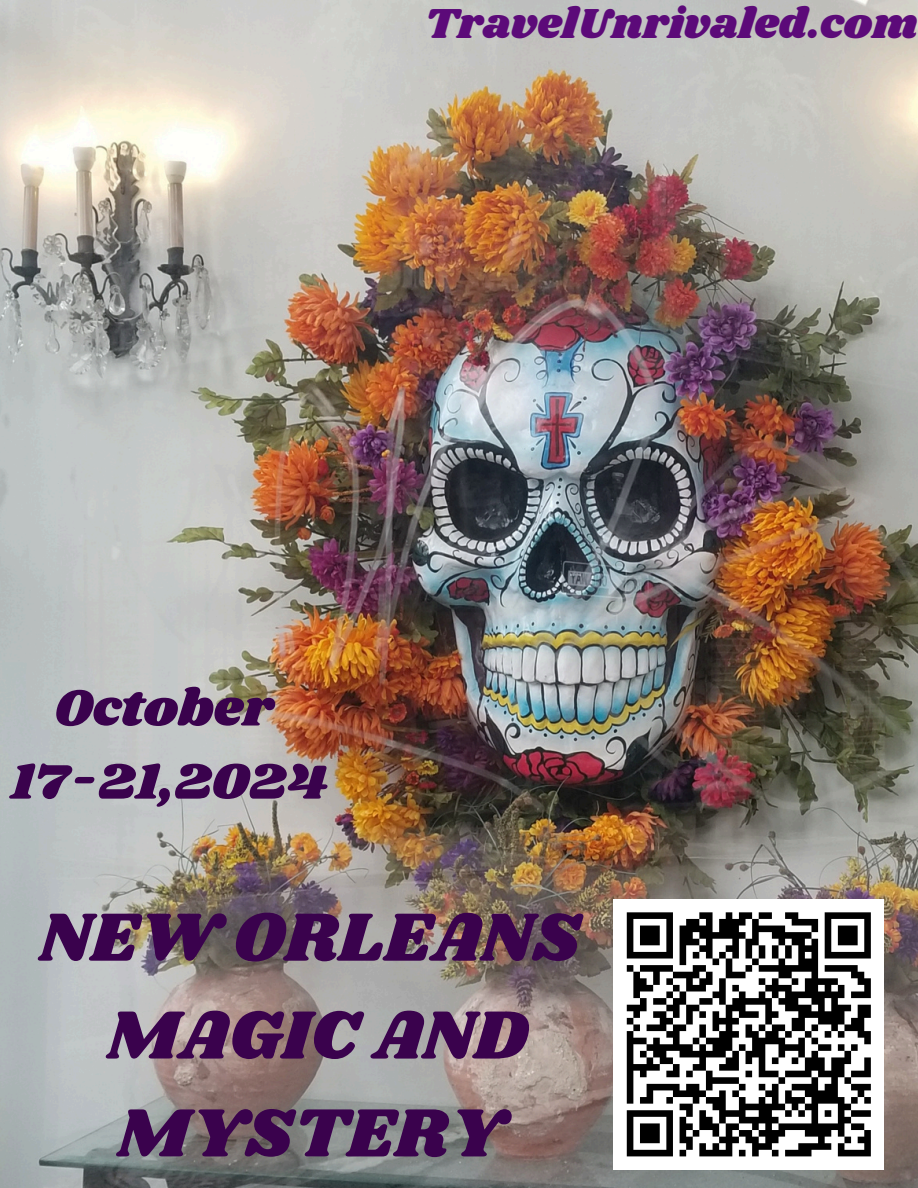
<style>
.page{position:relative;width:918px;height:1188px;background:#fff}
.page>*{position:absolute;margin:0;border:0;box-sizing:border-box;transform-origin:0 0}
.t1{font:70.65px/97.8px "Shrikhand";color:#3a024d;text-align:center}
.t2{font:52.5px/73.2px "Shrikhand";color:#3a024d;text-align:center}
.t3{font:43.5px "Shrikhand";color:#5c0a79}
</style>
<div class="page">
<img style="left:0;top:0;width:918px;height:1188px">
<div style="left:614px;top:899px;width:270px;height:271px;background:#fff"></div>
<svg style="left:626px;top:912px;width:245px;height:245px"></svg>
<h2 class="t3" style="left:425px;top:-6px;width:495px">TravelUnrivaled.com</h2>
<h1 class="t2" style="left:11px;top:673px;width:319px">October<br>17-21,2024</h1>
<p class="t1" style="left:39px;top:891px;width:543px">NEW ORLEANS<br>MAGIC AND<br>MYSTERY</p>
</div>
